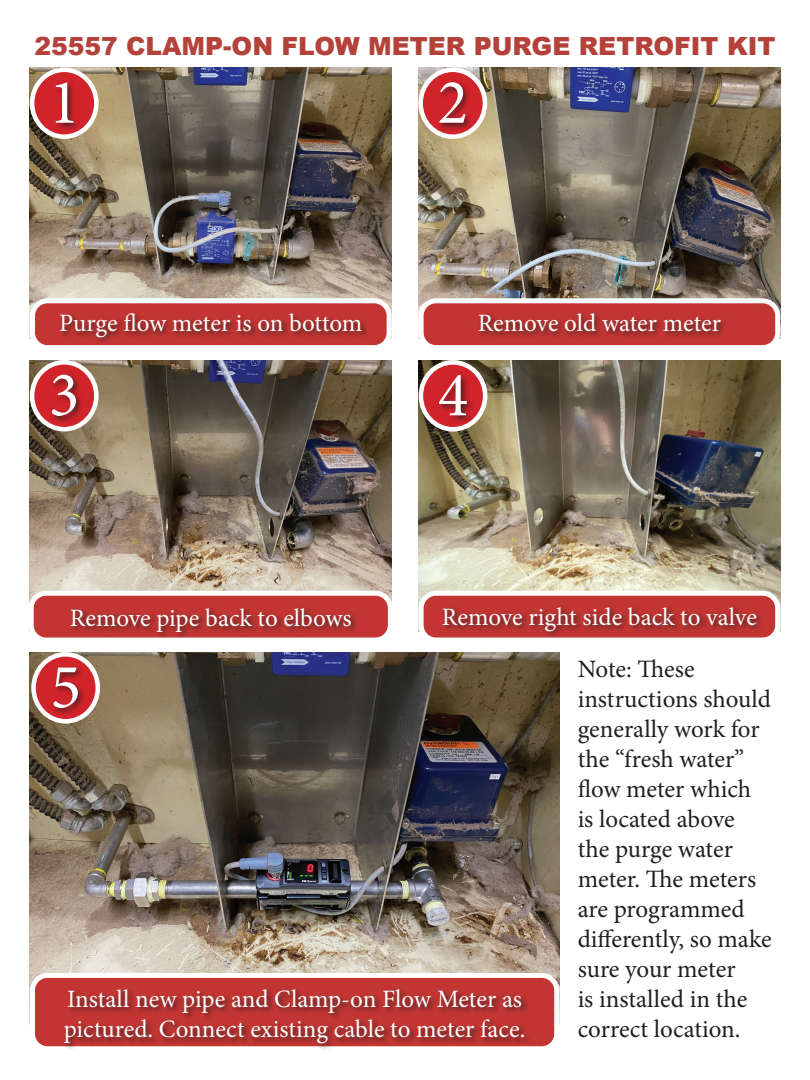
<style>
.page{position:relative;width:810px;height:1080px;background:#fff}
.page>*{position:absolute;margin:0;border:0;box-sizing:border-box;transform-origin:0 0}
.t1{font:63.75px "Minion Pro";color:#fff}
.t2{font:25px/30px "Minion Pro";color:#231f20}
.t3{font:25px/30px "Minion Pro";letter-spacing:-.005em;color:#fff}
.t4{font:900 25px "Arial";color:#b4423a}
</style>
<div class="page">
<img style="left:30px;top:68px;width:361px;height:241px">
<img style="left:418px;top:68px;width:362px;height:271px">
<img style="left:30px;top:360px;width:362px;height:239px">
<img style="left:419px;top:360px;width:361px;height:242px">
<svg style="left:32px;top:70px;width:64px;height:67px;fill:#d1232a"></svg>
<div style="left:30px;top:67px;width:69px;height:72px;border:5px solid #fff;border-radius:50%"></div>
<div style="left:54px;top:81px;width:27px;height:50px;background:#231f20;opacity:.75"></div>
<svg style="left:421px;top:70px;width:64px;height:67px"></svg>
<div style="left:418px;top:67px;width:69px;height:72px;border:5px solid #fff;border-radius:50%"></div>
<div style="left:438px;top:80px;width:35px;height:51px;background:#231f20;opacity:.75"></div>
<svg style="left:421px;top:362px;width:64px;height:67px"></svg>
<div style="left:419px;top:360px;width:68px;height:72px;border:5px solid #fff;border-radius:50%"></div>
<div style="left:437px;top:373px;width:38px;height:50px;background:#231f20;opacity:.75"></div>
<svg style="left:32px;top:362px;width:64px;height:67px"></svg>
<div style="left:30px;top:360px;width:69px;height:71px;border:5px solid #fff;border-radius:50%"></div>
<div style="left:50px;top:373px;width:34px;height:51px;background:#231f20;opacity:.75"></div>
<div style="left:421px;top:301px;width:357px;height:47px;background:#c23532;border-radius:15px"></div>
<div style="left:419px;top:298px;width:361px;height:52px;border:5px solid #fff;border-radius:15px"></div>
<div style="left:477px;top:311px;width:252px;height:28px;background:#231f20;opacity:.75"></div>
<div style="left:33px;top:301px;width:356px;height:47px;background:#c23532;border-radius:15px"></div>
<div style="left:30px;top:298px;width:362px;height:52px;border:5px solid #fff;border-radius:15px"></div>
<div style="left:59px;top:311px;width:310px;height:34px;background:#231f20;opacity:.75"></div>
<div style="left:31px;top:593px;width:359px;height:47px;background:#c23532;border-radius:15px"></div>
<div style="left:29px;top:591px;width:364px;height:52px;border:5px solid #fff;border-radius:15px"></div>
<div style="left:69px;top:606px;width:290px;height:34px;background:#231f20;opacity:.75"></div>
<div style="left:421px;top:593px;width:357px;height:47px;background:#c23532;border-radius:15px"></div>
<div style="left:419px;top:591px;width:361px;height:52px;border:5px solid #fff;border-radius:15px"></div>
<div style="left:441px;top:605px;width:323px;height:34px;background:#231f20;opacity:.75"></div>
<img style="left:30px;top:652px;width:529px;height:332px">
<svg style="left:34px;top:654px;width:64px;height:67px"></svg>
<div style="left:31px;top:652px;width:69px;height:72px;border:5px solid #fff;border-radius:50%"></div>
<div style="left:52px;top:666px;width:34px;height:50px;background:#231f20;opacity:.75"></div>
<div style="left:33px;top:975px;width:524px;height:74px;background:#c23532;border-radius:15px"></div>
<div style="left:30px;top:973px;width:529px;height:78px;border:5px solid #fff;border-radius:15px"></div>
<div style="left:63px;top:987px;width:469px;height:64px;background:#231f20;opacity:.75"></div>
<p class="t4" style="left:34px;top:28px;width:743px">25557 CLAMP-ON FLOW METER PURGE RETROFIT KIT</p>
<h1 class="t1" style="left:49px;top:60px;width:32px">1</h1>
<h1 class="t1" style="left:437px;top:60px;width:32px">2</h1>
<p class="t3" style="left:59px;top:308px;width:305px">Purge flow meter is on bottom</p>
<p class="t3" style="left:478px;top:308px;width:245px">Remove old water meter</p>
<h1 class="t1" style="left:49px;top:352px;width:32px">3</h1>
<h1 class="t1" style="left:438px;top:352px;width:32px">4</h1>
<p class="t3" style="left:70px;top:603px;width:283px">Remove pipe back to elbows</p>
<p class="t3" style="left:442px;top:602px;width:317px">Remove right side back to valve</p>
<h1 class="t1" style="left:50px;top:644px;width:32px">5</h1>
<p class="t2" style="left:578px;top:654px;width:196px">Note: These instructions should generally work for the “fresh water” flow meter which is located above the purge water meter. The meters are programmed differently, so make sure your meter<br>is installed in the correct location.</p>
<p class="t3" style="left:64px;top:984px;width:463px">Install new pipe and Clamp-on Flow Meter as pictured. Connect existing cable to meter face.</p>
</div>
